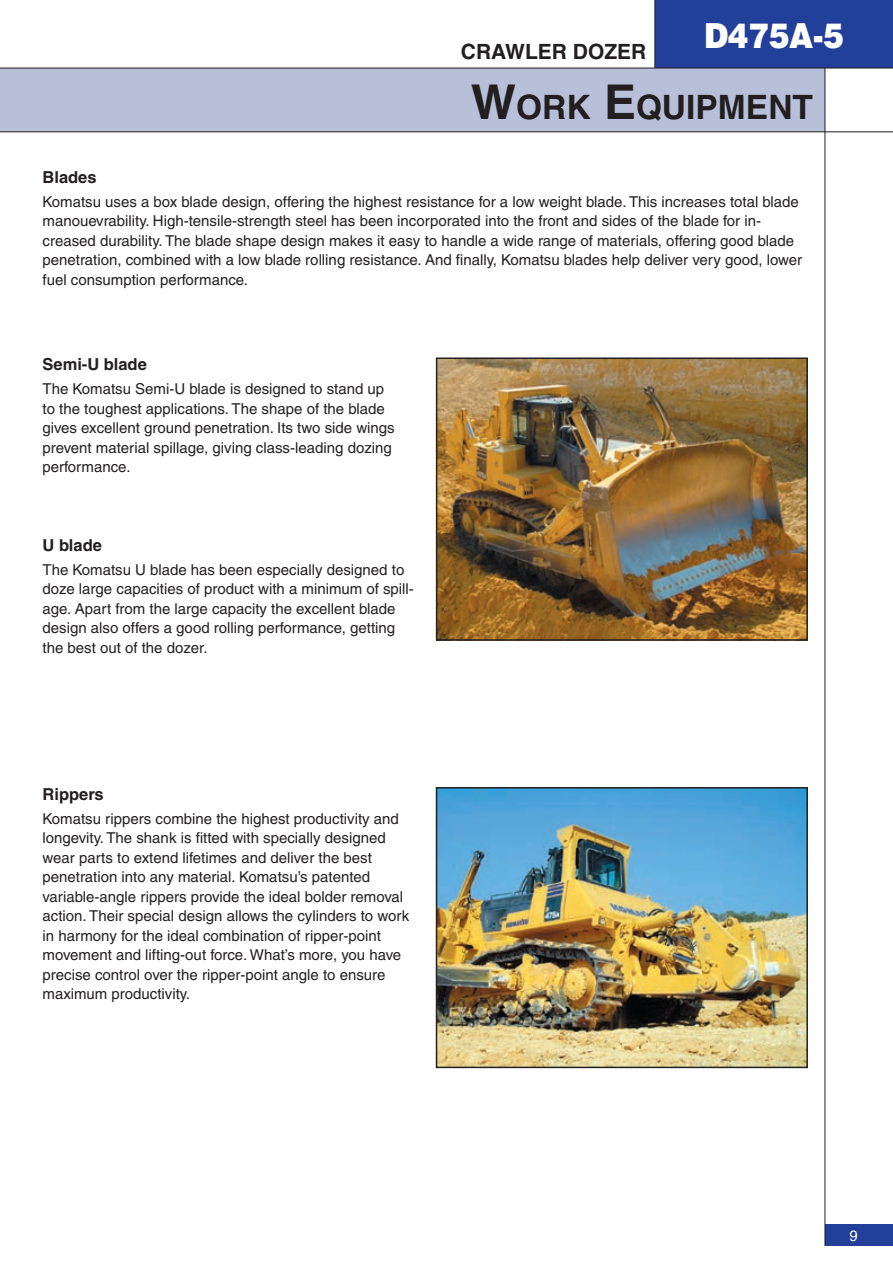
<style>
.page{position:relative;width:893px;height:1263px;background:#fff}
.page>*{position:absolute;margin:0;border:0;box-sizing:border-box;transform-origin:0 0}
.t1{font:900 34.5px "Helvetica";letter-spacing:-.01em;color:#fff;scale:.9 1}
.t2{font:700 33.6px "Helvetica";color:#231f20}
.t3{font:700 21px "Helvetica";color:#231f20}
.t4{font:700 16.5px "Helvetica";color:#231f20}
.t5{font:15px/19.5px "Helvetica";color:#231f20}
.t6{font:15px "Helvetica";color:#fff}
.s1{font-size:48px}
</style>
<div class="page">
<div style="left:0;top:68px;width:825px;height:64px;background:#b8c0d9"></div>
<div style="left:825px;top:1225px;width:68px;height:21px;background:#223f99"></div>
<hr style="left:825px;top:0;width:1px;height:1246px;background:#231f20">
<div style="left:655px;top:0;width:238px;height:68px;background:#223f99"></div>
<hr style="left:0;top:68px;width:893px;height:1px;background:#231f20">
<hr style="left:654px;top:0;width:1px;height:68px;background:#231f20">
<hr style="left:0;top:131px;width:893px;height:1px;background:#231f20">
<img style="left:439px;top:360px;width:366px;height:278px">
<div style="left:436px;top:357px;width:372px;height:284px;border:2px solid #231f20"></div>
<img style="left:439px;top:790px;width:366px;height:275px">
<div style="left:436px;top:787px;width:372px;height:281px;border:2px solid #231f20"></div>
<h1 class="t1" style="left:704px;top:13px;width:157px">D475A-5</h1>
<h2 class="t2" style="left:471px;top:86px;width:344px"><span class="s1">W</span>ORK <span class="s1">E</span>QUIPMENT</h2>
<h3 class="t3" style="left:461px;top:39px;width:187px">CRAWLER DOZER</h3>
<p class="t4" style="left:43px;top:167px;width:56px">Blades</p>
<p class="t5" style="left:43px;top:192px;width:761px">Komatsu uses a box blade design, offering the highest resistance for a low weight blade. This increases total blade manouevrability. High-tensile-strength steel has been incorporated into the front and sides of the blade for in&shy;creased durability. The blade shape design makes it easy to handle a wide range of materials, offering good blade penetration, combined with a low blade rolling resistance. And finally, Komatsu blades help deliver very good, lower fuel consumption performance.</p>
<p class="t4" style="left:43px;top:354px;width:106px">Semi-U blade</p>
<p class="t5" style="left:43px;top:379px;width:354px">The Komatsu Semi-U blade is designed to stand up to the toughest applications. The shape of the blade gives excellent ground penetration. Its two side wings prevent material spillage, giving class-leading dozing performance.</p>
<p class="t4" style="left:43px;top:535px;width:61px">U blade</p>
<p class="t5" style="left:43px;top:560px;width:373px">The Komatsu U blade has been especially designed to doze large capacities of product with a minimum of spill&shy;age. Apart from the large capacity the excellent blade design also offers a good rolling performance, getting the best out of the dozer.</p>
<p class="t4" style="left:43px;top:784px;width:63px">Rippers</p>
<p class="t5" style="left:43px;top:808px;width:368px">Komatsu rippers combine the highest productivity and longevity. The shank is fitted with specially designed wear parts to extend lifetimes and deliver the best penetration into any material. Komatsu’s patented variable-angle rippers provide the ideal bolder removal action. Their special design allows the cylinders to work in harmony for the ideal combination of ripper-point movement and lifting-out force. What’s more, you have precise control over the ripper-point angle to ensure maximum productivity.</p>
<p class="t6" style="left:849px;top:1227px;width:10px">9</p>
</div>
